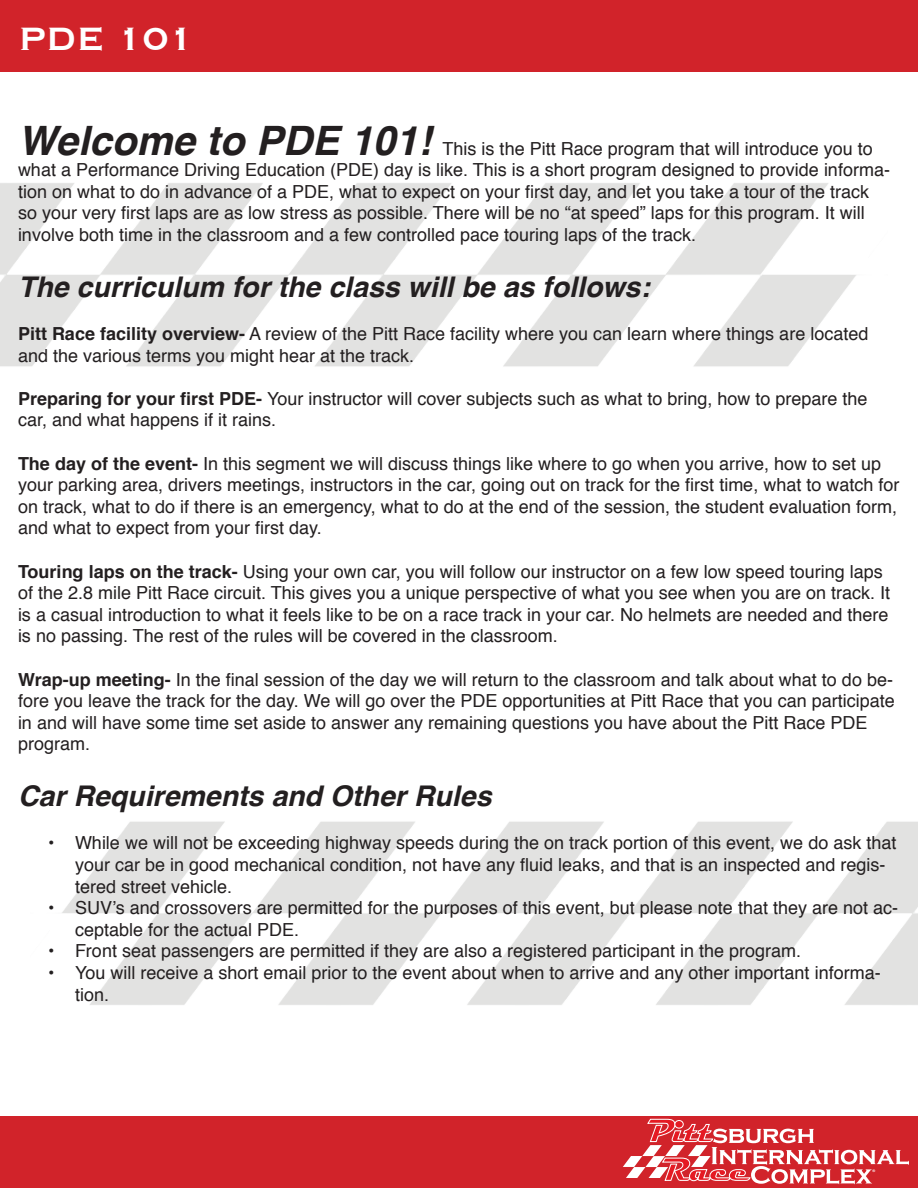
<style>
.page{position:relative;width:918px;height:1188px;background:#fff}
.page>*{position:absolute;margin:0;border:0;box-sizing:border-box;transform-origin:0 0}
.t1{font:42px "Copperplate";color:#fff}
.t2{font:italic 700 40.5px "Helvetica";color:#231f20}
.t3{font:italic 700 28.5px "Helvetica";color:#231f20}
.t4{font:18px/21.6px "Helvetica";color:#231f20}
.t5{font:8.25px "Myriad Pro";color:#fff}
.s1{font-weight:700}
</style>
<div class="page">
<div style="left:0;top:0;width:918px;height:72px;background:#d1232a"></div>
<div style="left:0;top:1116px;width:918px;height:72px;background:#d1232a"></div>
<img style="left:0;top:183px;width:856px;height:184px">
<img style="left:62px;top:821px;width:856px;height:184px">
<svg style="left:623px;top:1118px;width:286px;height:66px"></svg>
<p class="t1" style="left:18px;top:11px;width:178px">PDE 101</p>
<p class="t2" style="left:18px;top:107px;width:415px">Welcome to PDE 101!</p>
<p class="t4" style="left:18px;top:138px;width:874px;text-indent:425px">This is the Pitt Race program that will introduce you to what a Performance Driving Education (PDE) day is like. This is a short program designed to provide informa&shy;tion on what to do in advance of a PDE, what to expect on your first day, and let you take a tour of the track so your very first laps are as low stress as possible. There will be no “at speed” laps for this program. It will involve both time in the classroom and a few controlled pace touring laps of the track.</p>
<p class="t3" style="left:18px;top:263px;width:633px">The curriculum for the class will be as follows:</p>
<p class="t4" style="left:18px;top:323px;width:852px"><span class="s1">Pitt Race facility overview-</span> A review of the Pitt Race facility where you can learn where things are located and the various terms you might hear at the track.</p>
<p class="t4" style="left:18px;top:388px;width:851px"><span class="s1">Preparing for your first PDE-</span> Your instructor will cover subjects such as what to bring, how to prepare the car, and what happens if it rains.</p>
<p class="t4" style="left:18px;top:453px;width:883px"><span class="s1">The day of the event-</span> In this segment we will discuss things like where to go when you arrive, how to set up your parking area, drivers meetings, instructors in the car, going out on track for the first time, what to watch for on track, what to do if there is an emergency, what to do at the end of the session, the student evaluation form, and what to expect from your first day.</p>
<p class="t4" style="left:18px;top:561px;width:874px"><span class="s1">Touring laps on the track-</span> Using your own car, you will follow our instructor on a few low speed touring laps of the 2.8 mile Pitt Race circuit. This gives you a unique perspective of what you see when you are on track. It is a casual introduction to what it feels like to be on a race track in your car. No helmets are needed and there is no passing. The rest of the rules will be covered in the classroom.</p>
<p class="t4" style="left:18px;top:669px;width:878px"><span class="s1">Wrap-up meeting-</span> In the final session of the day we will return to the classroom and talk about what to do be&shy;fore you leave the track for the day. We will go over the PDE opportunities at Pitt Race that you can participate in and will have some time set aside to answer any remaining questions you have about the Pitt Race PDE program.</p>
<p class="t3" style="left:18px;top:773px;width:475px">Car Requirements and Other Rules</p>
<p class="t4" style="left:75px;top:833px;width:823px;text-indent:-27px">• While we will not be exceeding highway speeds during the on track portion of this event, we do ask that your car be in good mechanical condition, not have any fluid leaks, and that is an inspected and regis&shy;tered street vehicle.</p>
<p class="t4" style="left:75px;top:898px;width:825px;text-indent:-27px">• SUV’s and crossovers are permitted for the purposes of this event, but please note that they are not ac&shy;ceptable for the actual PDE.</p>
<p class="t4" style="left:48px;top:941px;width:755px">• Front seat passengers are permitted if they are also a registered participant in the program.</p>
<p class="t4" style="left:75px;top:962px;width:807px;text-indent:-27px">• You will receive a short email prior to the event about when to arrive and any other important informa&shy;tion.</p>
<p class="t5" style="left:872px;top:1167px;width:5px">®</p>
</div>
